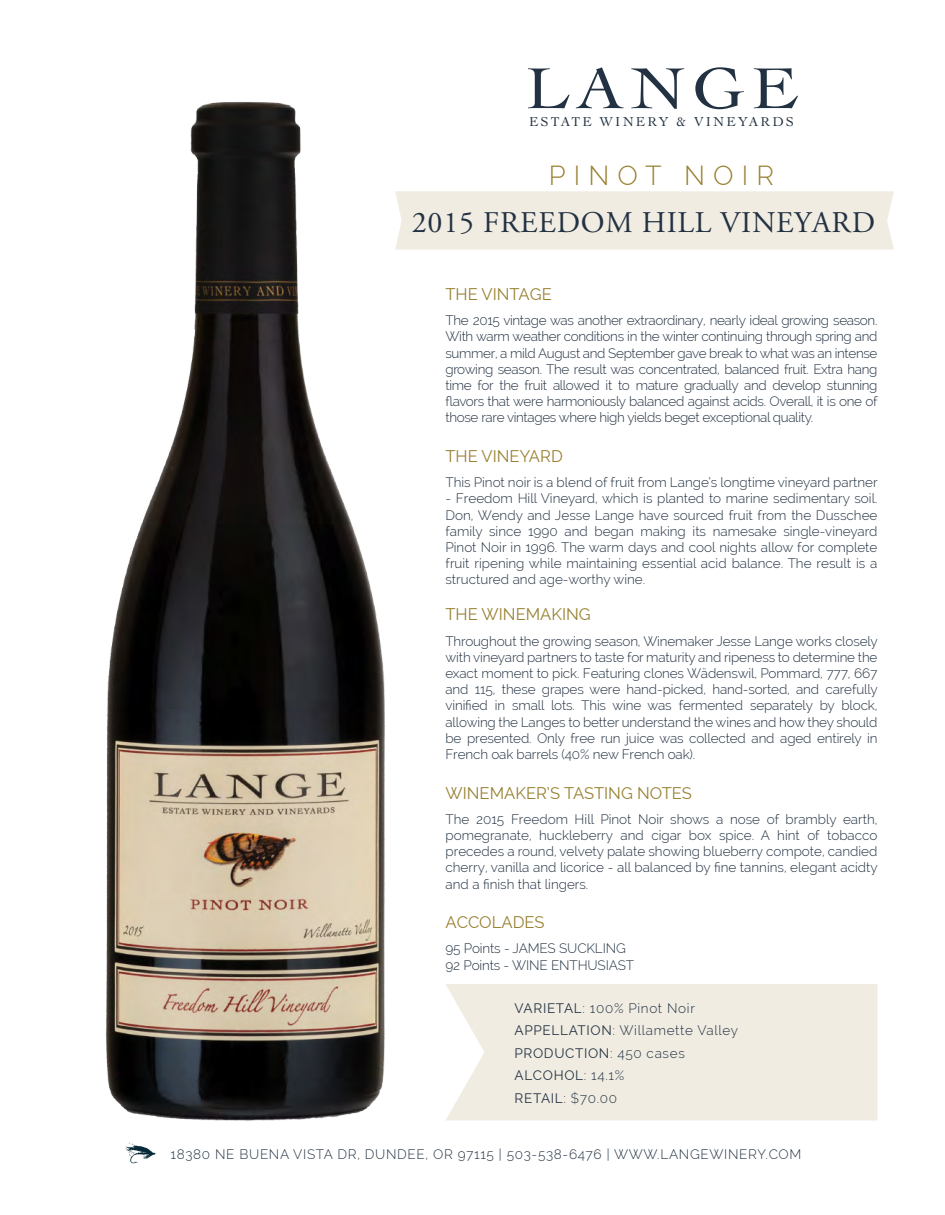
<style>
.page{position:relative;width:945px;height:1215px;background:#fff}
.page>*{position:absolute;margin:0;border:0;box-sizing:border-box;transform-origin:0 0}
.t1{font:60.75px "Cochin";letter-spacing:.1em;color:#233242;scale:1.11 1}
.t2{font:30px "Adobe Garamond Pro";letter-spacing:.025em;color:#233242}
.t3{font:300 27px "Raleway";letter-spacing:.3em;color:#988031}
.t4{font:16.5px "Raleway";color:#988031}
.t5{font:300 13.5px/16.2px "Raleway";color:#233242;text-align:justify}
.t6{font:300 13.5px/22.5px "Raleway";letter-spacing:.05em;color:#233242}
.t7{font:13.5px "Cochin";letter-spacing:.165em;color:#233242}
.s1{font-weight:400}
</style>
<div class="page">
<img style="left:105px;top:101px;width:538px;height:1048px">
<div style="left:395px;top:191px;width:499px;height:59px;background:#f0ece2"></div>
<svg style="left:126px;top:1143px;width:31px;height:20px"></svg>
<div style="left:446px;top:984px;width:432px;height:136px;background:#f0ece2"></div>
<h1 class="t1" style="left:525px;top:47px;width:247px">LANGE</h1>
<p class="t7" style="left:529px;top:113px;width:266px">ESTATE WINERY &amp; VINEYARDS</p>
<h3 class="t3" style="left:549px;top:160px;width:227px">PINOT NOIR</h3>
<h2 class="t2" style="left:412px;top:204px;width:465px">2015 FREEDOM HILL VINEYARD</h2>
<p class="t4" style="left:446px;top:285px;width:108px">THE VINTAGE</p>
<p class="t5" style="left:446px;top:312px;width:434px">The 2015 vintage was another extraordinary, nearly ideal growing season.<br>With warm weather conditions in the winter continuing through spring and summer, a mild August and September gave break to what was an intense growing season. The result was concentrated, balanced fruit. Extra hang time for the fruit allowed it to mature gradually and develop stunning flavors that were harmoniously balanced against acids. Overall, it is one of those rare vintages where high yields beget exceptional quality.</p>
<p class="t4" style="left:446px;top:447px;width:119px">THE VINEYARD</p>
<p class="t5" style="left:446px;top:474px;width:434px">This Pinot noir is a blend of fruit from Lange’s longtime vineyard partner</p>
<p class="t5" style="left:446px;top:491px;width:434px">- Freedom Hill Vineyard, which is planted to marine sedimentary soil.<br>Don, Wendy and Jesse Lange have sourced fruit from the Dusschee family since 1990 and began making its namesake single-vineyard Pinot Noir in 1996. The warm days and cool nights allow for complete fruit ripening while maintaining essential acid balance. The result is a structured and age-worthy wine.</p>
<p class="t4" style="left:446px;top:605px;width:147px">THE WINEMAKING</p>
<p class="t5" style="left:446px;top:633px;width:434px">Throughout the growing season, Winemaker Jesse Lange works closely with vineyard partners to taste for maturity and ripeness to determine the exact moment to pick. Featuring clones Wädenswil, Pommard, 777, 667 and 115, these grapes were hand-picked, hand-sorted, and carefully vinified in small lots. This wine was fermented separately by block, allowing the Langes to better understand the wines and how they should be presented. Only free run juice was collected and aged entirely in French oak barrels (40% new French oak).</p>
<p class="t4" style="left:446px;top:783px;width:248px">WINEMAKER’S TASTING NOTES</p>
<p class="t5" style="left:446px;top:811px;width:434px">The 2015 Freedom Hill Pinot Noir shows a nose of brambly earth, pomegranate, huckleberry and cigar box spice. A hint of tobacco precedes a round, velvety palate showing blueberry compote, candied cherry, vanilla and licorice - all balanced by fine tannins, elegant acidty and a finish that lingers.</p>
<p class="t4" style="left:446px;top:913px;width:101px">ACCOLADES</p>
<p class="t5" style="left:446px;top:941px;width:190px">95 Points - JAMES SUCKLING<br>92 Points - WINE ENTHUSIAST</p>
<p class="t6" style="left:515px;top:997px;width:225px"><span class="s1">VARIETAL</span>: 100% Pinot Noir<br><span class="s1">APPELLATION</span>: Willamette Valley<br><span class="s1">PRODUCTION</span>: 450 cases<br><span class="s1">ALCOHOL</span>: 14.1%<br><span class="s1">RETAIL</span>: $70.00</p>
<p class="t6" style="left:171px;top:1143px;width:632px">18380 NE BUENA VISTA DR, DUNDEE, OR 97115 | 503-538-6476 | WWW.LANGEWINERY.COM</p>
</div>
